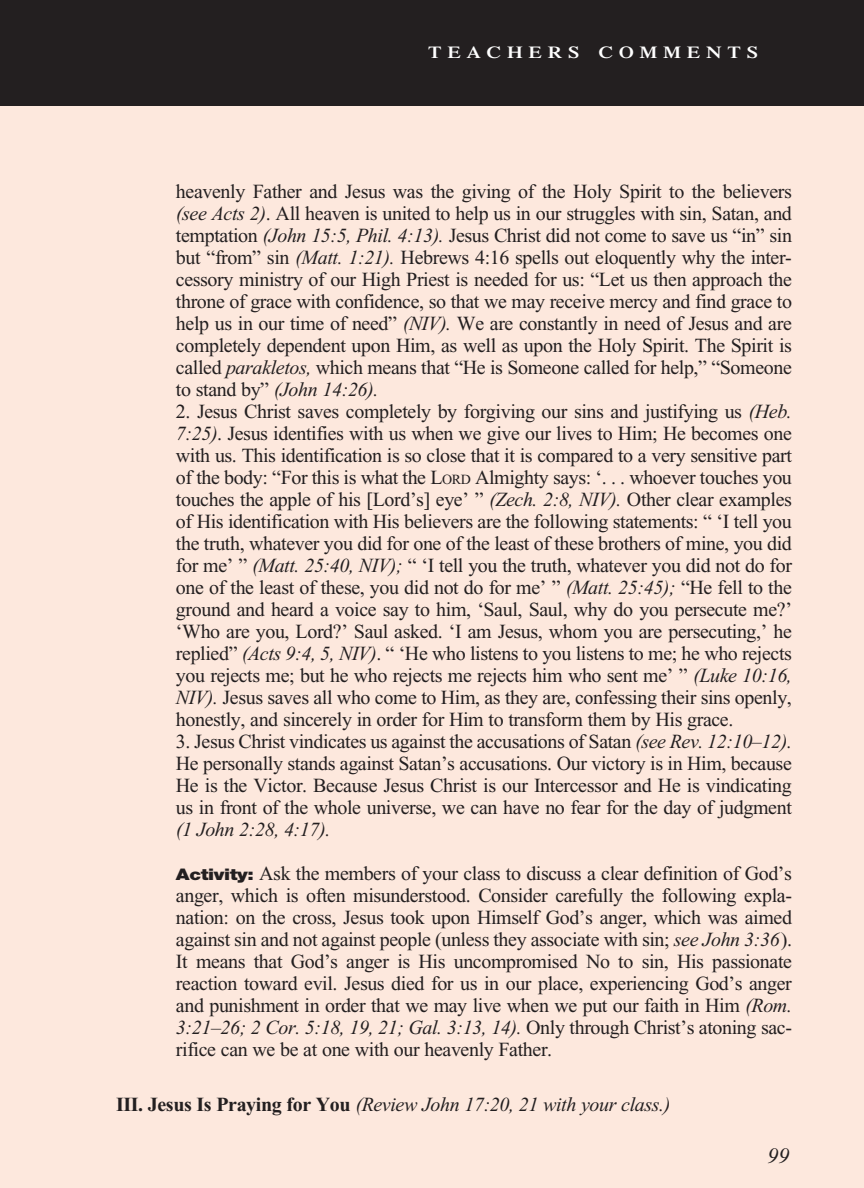
<style>
.page{position:relative;width:864px;height:1188px;background:#fff}
.page>*{position:absolute;margin:0;border:0;box-sizing:border-box;transform-origin:0 0}
.t1{font:italic 22px "Times New Roman";color:#231f20}
.Objectives_Body_Text{font:20px/22px "Times New Roman";letter-spacing:-.02em;color:#231f20;text-align:justify}
.First_Line_Space_Tea{font:20px/22px "Times New Roman";letter-spacing:-.02em;color:#231f20;text-align:justify}
.Roman_Numeral_Sub_He{font:italic 20px "Times New Roman";letter-spacing:-.02em;color:#231f20}
.t2{font:600 16.8px "Times";letter-spacing:.285em;color:#fff;scale:1.2 1}
.s1{font-style:italic}
.s2{font-style:inherit}
.s3{font-size:14px}
.s4{font-family:"Helvetica Neue";font-weight:900;font-size:16px}
.s5{font-weight:700;font-style:normal}
</style>
<div class="page">
<div style="left:0;top:98px;width:864px;height:1090px;background:#fde8dd"></div>
<div style="left:0;top:0;width:864px;height:105px;background:#231f20"></div>
<p class="t2" style="left:428px;top:43px;width:276px">TEACHERS COMMENTS</p>
<p class="Objectives_Body_Text" style="left:176px;top:180px;width:618px">heavenly Father and Jesus was the giving of the Holy Spirit to the believers <span class="s1">(see Acts 2)</span>. All heaven is united to help us in our struggles with sin, Satan, and temptation <span class="s1">(John 15:5, Phil. 4:13).</span> Jesus Christ did not come to save us “in” sin but “from” sin <span class="s1">(Matt. 1:21).</span> Hebrews 4:16 spells out eloquently why the inter&shy;cessory ministry of our High Priest is needed for us: “Let us then approach the throne of grace with confidence, so that we may receive mercy and find grace to help us in our time of need” <span class="s1">(NIV).</span> We are constantly in need of Jesus and are completely dependent upon Him, as well as upon the Holy Spirit. The Spirit is called <span class="s1">parakletos,</span> which means that “He is Someone called for help,” “Someone to stand by” <span class="s1">(John 14:26).</span></p>
<p class="Objectives_Body_Text" style="left:176px;top:400px;width:618px">2. Jesus Christ saves completely by forgiving our sins and justifying us <span class="s1">(Heb.<br>7:25)</span>. Jesus identifies with us when we give our lives to Him; He becomes one with us. This identification is so close that it is compared to a very sensitive part of the body: “For this is what the <span class="s2">L</span><span class="s3">ord</span> Almighty says: ‘. . . whoever touches you touches the apple of his [Lord’s] eye’ ” <span class="s1">(Zech. 2:8, NIV).</span> Other clear examples of His identification with His believers are the following statements: “ ‘I tell you the truth, whatever you did for one of the least of these brothers of mine, you did for me’ ” <span class="s1">(Matt. 25:40, NIV);</span> “ ‘I tell you the truth, whatever you did not do for one of the least of these, you did not do for me’ ” <span class="s1">(Matt. 25:45);</span> “He fell to the ground and heard a voice say to him, ‘Saul, Saul, why do you persecute me?’ ‘Who are you, Lord?’ Saul asked. ‘I am Jesus, whom you are persecuting,’ he replied” <span class="s1">(Acts 9:4, 5, NIV)</span>. “ ‘He who listens to you listens to me; he who rejects you rejects me; but he who rejects me rejects him who sent me’ ” <span class="s1">(Luke 10:16, NIV).</span> Jesus saves all who come to Him, as they are, confessing their sins openly, honestly, and sincerely in order for Him to transform them by His grace.</p>
<p class="Objectives_Body_Text" style="left:176px;top:730px;width:618px">3. Jesus Christ vindicates us against the accusations of Satan <span class="s1">(see Rev. 12:10–12).<br></span>He personally stands against Satan’s accusations. Our victory is in Him, because He is the Victor. Because Jesus Christ is our Intercessor and He is vindicating us in front of the whole universe, we can have no fear for the day of judgment <span class="s1">(1 John 2:28, 4:17).</span></p>
<p class="First_Line_Space_Tea" style="left:176px;top:862px;width:618px"><span class="s4">Activity:</span> Ask the members of your class to discuss a clear definition of God’s anger, which is often misunderstood. Consider carefully the following expla&shy;nation: on the cross, Jesus took upon Himself God’s anger, which was aimed against sin and not against people (unless they associate with sin; <span class="s1">see John 3:36</span>).<br>It means that God’s anger is His uncompromised No to sin, His passionate reaction toward evil. Jesus died for us in our place, experiencing God’s anger and punishment in order that we may live when we put our faith in Him <span class="s1">(Rom.<br>3:21–26; 2 Cor. 5:18, 19, 21; Gal. 3:13, 14).</span> Only through Christ’s atoning sac&shy;rifice can we be at one with our heavenly Father.</p>
<p class="Roman_Numeral_Sub_He" style="left:116px;top:1094px;width:556px"><span class="s5">III. Jesus Is Praying for You</span> (Review John 17:20, 21 with your class.)</p>
<p class="t1" style="left:767px;top:1144px;width:23px">99</p>
</div>
